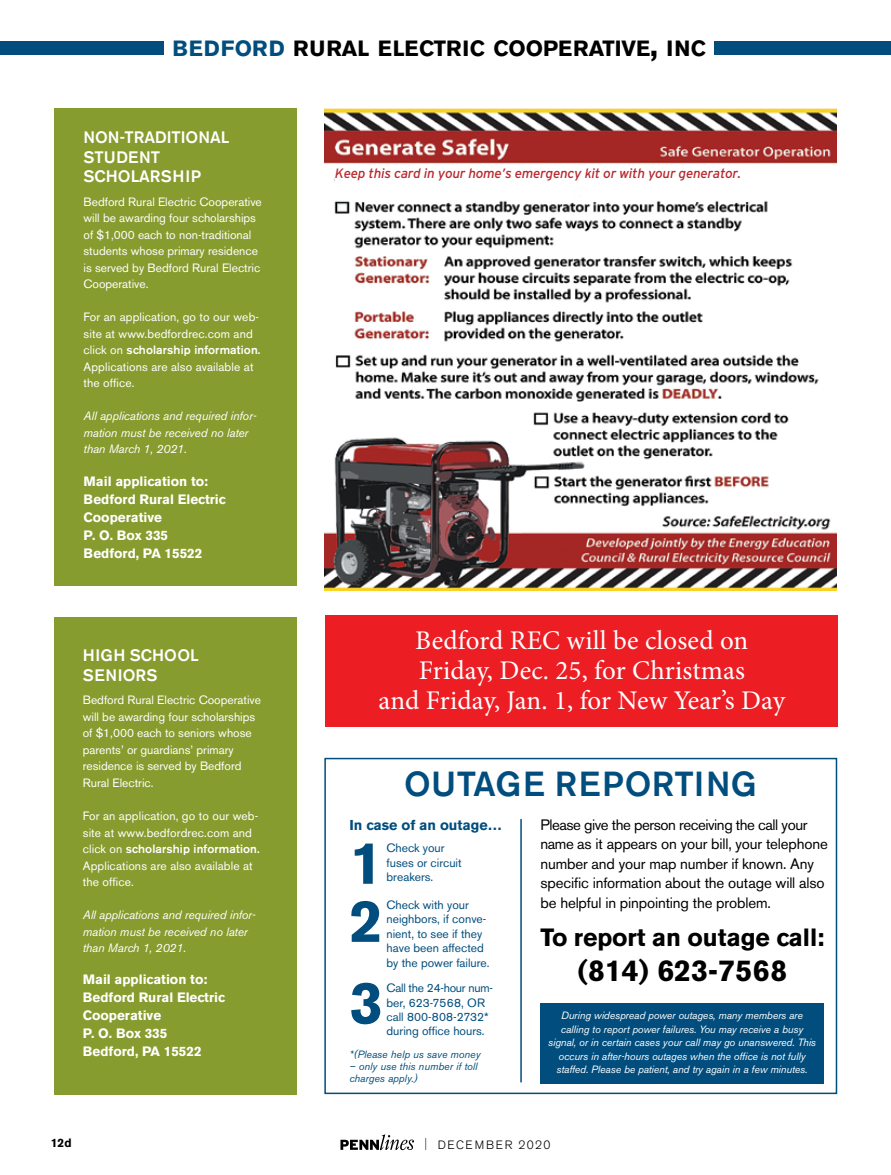
<style>
.page{position:relative;width:891px;height:1175px;background:#fff}
.page>*{position:absolute;margin:0;border:0;box-sizing:border-box;transform-origin:0 0}
.t1{font:700 59.25px "Akzidenz Grotesk BE";color:#014e7e}
.t2{font:500 34.5px "Akzidenz Grotesk BE";color:#014e7e}
.t3{font:700 30px "Akzidenz Grotesk BE";color:#000}
.t4{font:27px/30px "Minion Pro";letter-spacing:.005em;color:#fff;text-align:center}
.t5{font:700 24.75px "Akzidenz Grotesk BE";letter-spacing:-.005em;color:#000}
.t6{font:700 21.9px "Akzidenz Grotesk BE";color:#000}
.t7{font:500 16.5px/19.8px "Akzidenz Grotesk BE";color:#fff}
.t8{font:15px/19.5px "Akzidenz Grotesk BE";letter-spacing:-.01em;color:#000}
.t9{font:700 14.25px "Akzidenz Grotesk BE";color:#014e7e}
.t10{font:700 13.5px/18px "Akzidenz Grotesk BE";color:#fff}
.t11{font:italic 13.5px "Interstate";letter-spacing:-.02em;color:#b8292f}
.t12{font:12px/16.5px "Akzidenz Grotesk BE";color:#fff}
.t13{font:12px/14.4px "Akzidenz Grotesk BE";color:#014e7e}
.t14{font:italic 12px/16.5px "Akzidenz Grotesk BE";letter-spacing:-.01em;color:#fff}
.t15{font:300 12px "Akzidenz Grotesk BE";letter-spacing:.13em;color:#000}
.t16{font:700 12px "Akzidenz Grotesk BE";color:#000}
.t17{font:italic 10.5px/13.5px "Akzidenz Grotesk BE";letter-spacing:-.01em;color:#fff;text-align:center}
.t18{font:italic 10.5px/12px "Akzidenz Grotesk BE";color:#014e7e}
.s1{color:#014e7e}
.s2{font-size:31.2px}
.s3{font-weight:500}
.s4{font-stretch:condensed}
</style>
<div class="page">
<svg style="left:340px;top:1134px;width:74px;height:16px"></svg>
<div style="left:714px;top:41px;width:177px;height:13px;background:#014e7e"></div>
<div style="left:0;top:41px;width:163px;height:13px;background:#014e7e"></div>
<div style="left:54px;top:617px;width:243px;height:477px;background:#879c2f"></div>
<div style="left:54px;top:108px;width:243px;height:477px;background:#879c2f"></div>
<div style="left:324px;top:758px;width:513px;height:336px;background:#fff;border:2px solid #014e7e"></div>
<div style="left:541px;top:1003px;width:283px;height:80px;background:#014e7e"></div>
<hr style="left:520px;top:819px;width:2px;height:263px;background:#014e7e">
<div style="left:325px;top:615px;width:513px;height:112px;background:#ed1d24"></div>
<img style="left:324px;top:108px;width:513px;height:482px">
<div style="left:335px;top:167px;width:417px;height:19px;background:#fff"></div>
<h3 class="t6" style="left:172px;top:35px;width:535px"><span class="s1">BEDFORD</span> RURAL ELECTRIC COOPERATIVE<span class="s2">,</span> INC</h3>
<h3 class="t7" style="left:84px;top:127px;width:147px">NON-TRADITIONAL<br>STUDENT<br>SCHOLARSHIP</h3>
<p class="t12" style="left:84px;top:193px;width:180px">Bedford Rural Electric Cooperative will be awarding four scholarships of $1,000 each to non-traditional students whose primary residence is served by Bedford Rural Electric<br>Cooperative.</p>
<p class="t12" style="left:84px;top:309px;width:178px">For an application, go to our web&shy;site at www.bedfordrec.com and click on <span class="s3">scholarship information.<br></span>Applications are also available at the office.</p>
<p class="t14" style="left:84px;top:408px;width:174px">All applications and required infor&shy;mation must be received no later than March 1, 2021.</p>
<p class="t10" style="left:84px;top:472px;width:144px">Mail application to:<br>Bedford Rural Electric<br>Cooperative<br>P. O. Box 335<br>Bedford, PA 15522</p>
<h3 class="t7" style="left:83px;top:645px;width:117px">HIGH SCHOOL<br>SENIORS</h3>
<p class="t12" style="left:83px;top:692px;width:180px">Bedford Rural Electric Cooperative will be awarding four scholarships of $1,000 each to seniors whose parents’ or guardians’ primary residence is served by Bedford<br>Rural Electric.</p>
<p class="t12" style="left:83px;top:807px;width:178px">For an application, go to our web&shy;site at www.bedfordrec.com and click on <span class="s3">scholarship information.<br></span>Applications are also available at the office.</p>
<p class="t14" style="left:83px;top:906px;width:174px">All applications and required infor&shy;mation must be received no later than March 1, 2021.</p>
<p class="t10" style="left:83px;top:970px;width:144px">Mail application to:<br>Bedford Rural Electric<br>Cooperative<br>P. O. Box 335<br>Bedford, PA 15522</p>
<p class="t11" style="left:335px;top:166px;width:408px">Keep this card in your home’s emergency kit or with your generator.</p>
<h3 class="t4" style="left:379px;top:625px;width:408px">Bedford REC will be closed on<br>Friday, Dec. 25, for Christmas<br>and Friday, Jan. 1, for New Year’s Day</h3>
<h2 class="t2" style="left:404px;top:762px;width:25px">outage</h2>
<h2 class="t2" style="left:555px;top:762px;width:23px">reporting</h2>
<p class="t9" style="left:350px;top:816px;width:154px">In case of an outage…</p>
<h1 class="t1" style="left:350px;top:828px;width:35px">1</h1>
<p class="t13" style="left:387px;top:841px;width:77px">Check your fuses or circuit</p>
<p class="t13" style="left:387px;top:869px;width:48px">breakers.</p>
<p class="t13" style="left:387px;top:897px;width:105px">Check with your neighbors, if conve&shy;nient, to see if they have been affected by the power failure.</p>
<h1 class="t1" style="left:350px;top:887px;width:35px">2</h1>
<h1 class="t1" style="left:350px;top:968px;width:35px">3</h1>
<p class="t13" style="left:387px;top:980px;width:108px">Call the 24-hour num&shy;ber, 623-7568, OR call 800-808-2732*</p>
<p class="t13" style="left:387px;top:1024px;width:100px">during office hours.</p>
<p class="t18" style="left:350px;top:1048px;width:133px">*(Please help us save money</p>
<p class="t18" style="left:350px;top:1060px;width:130px">– only use this number if toll charges apply.)</p>
<p class="t8" style="left:540px;top:814px;width:289px">Please give the person receiving the call your name as it appears on your bill, your telephone number and your map number if known. Any specific information about the outage will also be helpful in pinpointing the problem.</p>
<h3 class="t5" style="left:540px;top:923px;width:286px">To report an outage call:</h3>
<h3 class="t3" style="left:577px;top:953px;width:211px">(814) 623-7568</h3>
<p class="t17" style="left:548px;top:1008px;width:269px">During widespread power outages, many members are calling to report power failures. You may receive a busy signal, or in certain cases your call may go unanswered. This occurs in after-hours outages when the office is not fully staffed. Please be patient, and try again in a few minutes.</p>
<p class="t16" style="left:51px;top:1135px;width:22px">12d</p>
<p class="t15" style="left:424px;top:1137px;width:128px"><span class="s4">|</span> DECEMBER 2020</p>
</div>
